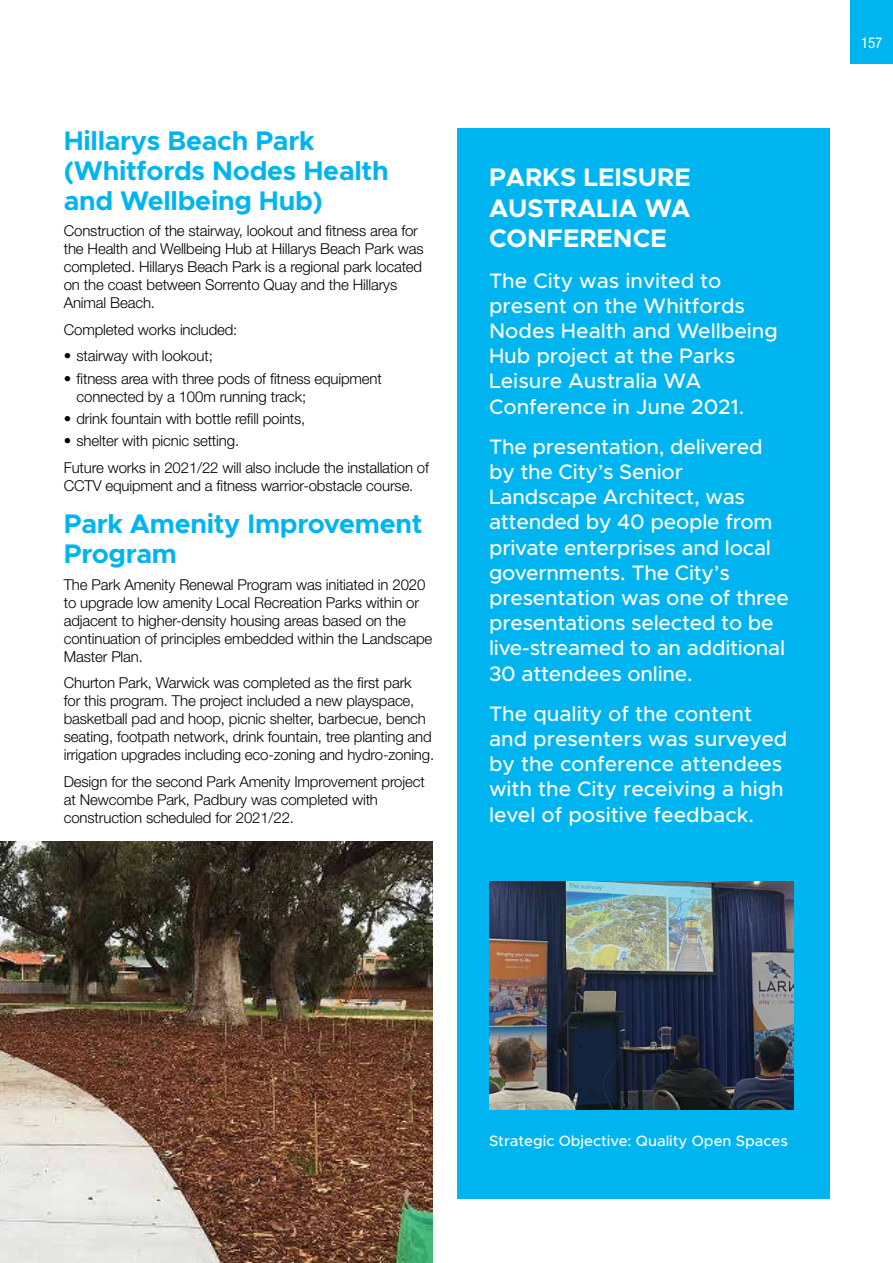
<style>
.page{position:relative;width:893px;height:1263px;background:#fff}
.page>*{position:absolute;margin:0;border:0;box-sizing:border-box;transform-origin:0 0}
.t1{font:700 27px/30px "Metropolis";letter-spacing:-.01em;color:#00b5ef}
.t2{font:700 25.5px/30.6px "Metropolis";color:#fff;text-align:justify}
.t3{font:500 21px/25.2px "Metropolis";letter-spacing:-.01em;color:#fff}
.t4{font:300 15px/18px "Helvetica Neue LT Std";letter-spacing:-.01em;color:#000}
.t5{font:500 15px "Metropolis";color:#fff}
.t6{font:condensed 15px "Helvetica Neue LT Std";color:#fff}
</style>
<div class="page">
<div style="left:850px;top:0;width:43px;height:64px;background:#00b5ef"></div>
<div style="left:457px;top:128px;width:372px;height:1071px;background:#00b5ef"></div>
<img style="left:489px;top:881px;width:304px;height:229px">
<img style="left:0;top:842px;width:432px;height:421px">
<h1 class="t1" style="left:64px;top:125px;width:326px">Hillarys Beach Park (Whitfords Nodes Health and Wellbeing Hub)</h1>
<p class="t4" style="left:64px;top:222px;width:361px">Construction of the stairway, lookout and fitness area for the Health and Wellbeing Hub at Hillarys Beach Park was completed. Hillarys Beach Park is a regional park located on the coast between Sorrento Quay and the Hillarys Animal Beach.</p>
<p class="t4" style="left:64px;top:320px;width:175px">Completed works included:</p>
<p class="t4" style="left:64px;top:347px;width:151px">• stairway with lookout;</p>
<p class="t4" style="left:77px;top:369px;width:307px;text-indent:-13px">• fitness area with three pods of fitness equipment connected by a 100m running track;</p>
<p class="t4" style="left:64px;top:409px;width:243px">• drink fountain with bottle refill points,</p>
<p class="t4" style="left:64px;top:427px;width:367px;line-height:26.5px">• shelter with picnic setting.<br>Future works in 2021/22 will also include the installation of</p>
<p class="t4" style="left:64px;top:476px;width:351px">CCTV equipment and a fitness warrior-obstacle course.</p>
<h1 class="t1" style="left:64px;top:509px;width:360px">Park Amenity Improvement<br>Program</h1>
<p class="t4" style="left:64px;top:575px;width:370px">The Park Amenity Renewal Program was initiated in 2020 to upgrade low amenity Local Recreation Parks within or adjacent to higher-density housing areas based on the continuation of principles embedded within the Landscape Master Plan.</p>
<p class="t4" style="left:64px;top:674px;width:372px">Churton Park, Warwick was completed as the first park<br>for this program. The project included a new playspace, basketball pad and hoop, picnic shelter, barbecue, bench seating, footpath network, drink fountain, tree planting and irrigation upgrades including eco-zoning and hydro-zoning.</p>
<p class="t4" style="left:64px;top:772px;width:363px">Design for the second Park Amenity Improvement project at Newcombe Park, Padbury was completed with construction scheduled for 2021/22.</p>
<h2 class="t2" style="left:489px;top:162px;width:203px">PARKS LEISURE AUSTRALIA WA CONFERENCE</h2>
<h3 class="t3" style="left:489px;top:268px;width:290px">The City was invited to present on the Whitfords<br>Nodes Health and Wellbeing<br>Hub project at the Parks<br>Leisure Australia WA<br>Conference in June 2021.</h3>
<p class="t3" style="left:489px;top:434px;width:301px">The presentation, delivered by the City’s Senior<br>Landscape Architect, was attended by 40 people from private enterprises and local governments. The City’s presentation was one of three presentations selected to be live-streamed to an additional<br>30 attendees online.</p>
<h3 class="t3" style="left:489px;top:701px;width:300px">The quality of the content and presenters was surveyed by the conference attendees with the City receiving a high level of positive feedback.</h3>
<p class="t6" style="left:861px;top:34px;width:23px">157</p>
<p class="t5" style="left:489px;top:1132px;width:300px">Strategic Objective: Quality Open Spaces</p>
</div>
